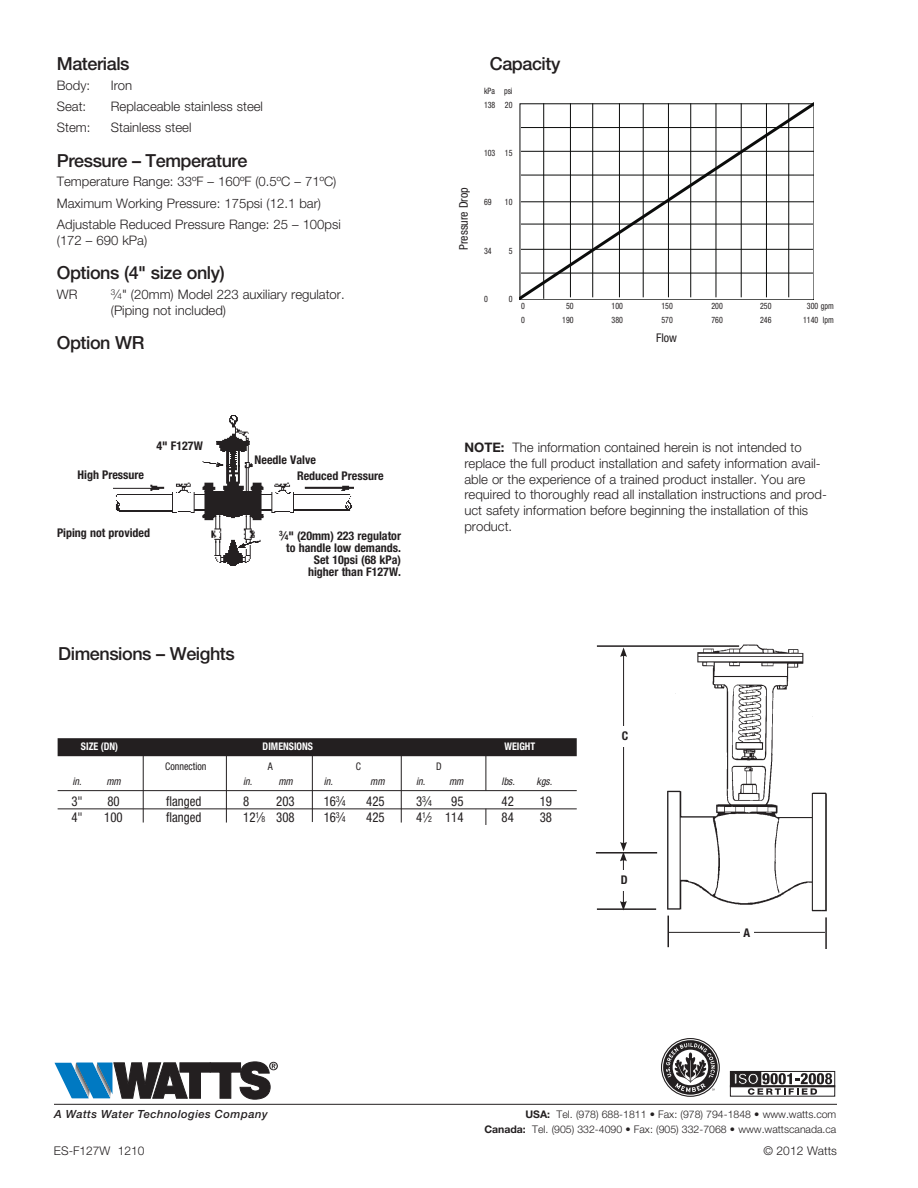
<style>
.page{position:relative;width:918px;height:1188px;background:#fff}
.page>*{position:absolute;margin:0;border:0;box-sizing:border-box;transform-origin:0 0}
.t1{font:500 18px "Helvetica Neue LT Std";letter-spacing:-.025em;color:#231f20}
.t2{font:condensed 13.5px "Helvetica Neue LT Std";color:#231f20;scale:.95 1}
.t3{font:300 13.2px/15.8px "Helvetica Neue LT Std";color:#231f20}
.t4{font:700 condensed 12px/12px "Helvetica Neue LT Std";color:#231f20;text-align:right}
.t5{font:300 12px "Helvetica Neue LT Std";color:#231f20}
.t6{font:condensed 12px "Helvetica Neue LT Std";letter-spacing:-.005em;color:#231f20}
.t7{font:italic 500 11.25px "Helvetica Neue LT Std";letter-spacing:.04em;color:#231f20}
.t8{font:300 10.5px/15px "Helvetica Neue LT Std";color:#231f20;text-align:right}
.t9{font:italic condensed 10.5px "Helvetica Neue LT Std";color:#231f20;scale:.95 1}
.t10{font:700 condensed 10.5px "Helvetica Neue LT Std";color:#fff;scale:.95 1}
.t11{font:condensed 10.5px "Helvetica Neue LT Std";color:#231f20;scale:.95 1}
.t12{font:condensed 8.7px/14.2px "Helvetica Neue LT Std";color:#231f20;scale:.9 1}
.s1{font-size:8.1px}
.s2{font-size:7.5px}
.s3{font-weight:700}
.s4{font-size:8.4px}
</style>
<div class="page">
<hr style="left:486px;top:755px;width:1px;height:70px;background:#231f20">
<div style="left:58px;top:738px;width:519px;height:18px;background:#231f20"></div>
<div style="left:58px;top:791px;width:519px;height:18px;background:#fff"></div>
<hr style="left:58px;top:790px;width:519px;height:1px;background:#231f20">
<hr style="left:58px;top:808px;width:519px;height:1px;background:#231f20">
<hr style="left:401px;top:752px;width:1px;height:71px;background:#231f20">
<hr style="left:312px;top:753px;width:1px;height:69px;background:#231f20">
<hr style="left:226px;top:753px;width:1px;height:70px;background:#231f20">
<hr style="left:143px;top:753px;width:1px;height:70px;background:#231f20">
<svg style="left:520px;top:102px;width:294px;height:198px"></svg>
<img style="left:667px;top:644px;width:160px;height:277px">
<hr style="left:597px;top:645px;width:142px;height:2px;background:#231f20">
<hr style="left:596px;top:852px;width:61px;height:2px;background:#231f20">
<hr style="left:597px;top:908px;width:59px;height:2px;background:#231f20">
<hr style="left:668px;top:916px;width:1px;height:31px;background:#231f20">
<hr style="left:825px;top:917px;width:2px;height:32px;background:#231f20">
<hr style="left:623px;top:655px;width:1px;height:189px;background:#231f20">
<svg style="left:620px;top:647px;width:7px;height:10px"></svg>
<hr style="left:623px;top:859px;width:1px;height:44px;background:#231f20">
<svg style="left:620px;top:842px;width:7px;height:19px"></svg>
<svg style="left:620px;top:901px;width:7px;height:10px"></svg>
<div style="left:618px;top:726px;width:14px;height:20px;background:#fff"></div>
<div style="left:617px;top:870px;width:14px;height:20px;background:#fff"></div>
<hr style="left:669px;top:932px;width:156px;height:1px;background:#231f20">
<div style="left:740px;top:922px;width:14px;height:20px;background:#fff"></div>
<svg style="left:54px;top:1062px;width:224px;height:37px"></svg>
<hr style="left:54px;top:1104px;width:783px;height:1px;background:#231f20">
<div style="left:730px;top:1071px;width:105px;height:25px;border:1px solid #231f20"></div>
<div style="left:730px;top:1071px;width:31px;height:15px;border:1px solid #231f20"></div>
<svg style="left:730px;top:1073px;width:105px;height:22px"></svg>
<svg style="left:661px;top:1038px;width:59px;height:59px"></svg>
<img style="left:114px;top:416px;width:240px;height:150px">
<h1 class="t1" style="left:57px;top:53px;width:74px">Materials</h1>
<p class="t3" style="left:57px;top:77px;width:35px">Body:</p>
<p class="t3" style="left:111px;top:77px;width:23px">Iron</p>
<p class="t3" style="left:57px;top:98px;width:31px">Seat:</p>
<p class="t3" style="left:111px;top:98px;width:154px">Replaceable stainless steel</p>
<p class="t3" style="left:57px;top:119px;width:35px">Stem:</p>
<p class="t3" style="left:111px;top:119px;width:82px">Stainless steel</p>
<h1 class="t1" style="left:57px;top:150px;width:192px">Pressure – Temperature</h1>
<p class="t3" style="left:57px;top:171px;width:285px;line-height:21.3px">Temperature Range: 33ºF – 160ºF (0.5ºC – 71ºC)<br>Maximum Working Pressure: 175psi (12.1 bar)<br>Adjustable Reduced Pressure Range: 25 – 100psi</p>
<p class="t3" style="left:57px;top:232px;width:92px">(172 – 690 kPa)</p>
<h1 class="t1" style="left:57px;top:262px;width:169px">Options (4" size only)</h1>
<p class="t3" style="left:57px;top:286px;width:22px">WR</p>
<p class="t3" style="left:111px;top:286px;width:235px"><sup>3</sup>⁄<span class="s1">4</span>" (20mm) Model 223 auxiliary regulator. (Piping not included)</p>
<h1 class="t1" style="left:57px;top:332px;width:89px">Option WR</h1>
<p class="t4" style="left:77px;top:469px;width:68px">High Pressure</p>
<p class="t4" style="left:156px;top:439px;width:48px">4" F127W</p>
<p class="t4" style="left:57px;top:526px;width:95px">Piping not provided</p>
<p class="t4" style="left:255px;top:454px;width:63px">Needle Valve</p>
<p class="t4" style="left:297px;top:469px;width:88px">Reduced Pressure</p>
<p class="t4" style="left:279px;top:530px;width:123px"><sup>3</sup>⁄<span class="s2">4</span>" (20mm) 223 regulator to handle low demands.<br>Set 10psi (68 kPa)<br>higher than F127W.</p>
<h1 class="t1" style="left:58px;top:643px;width:178px">Dimensions – Weights</h1>
<h1 class="t1" style="left:490px;top:52px;width:72px">Capacity</h1>
<p class="t12" style="left:484px;top:83px;width:33px">kPa psi<br>138 20</p>
<p class="t6" style="left:457px;top:250px;width:64px;rotate:-90deg">Pressure Drop</p>
<p class="t12" style="left:484px;top:146px;width:33px">103 15</p>
<p class="t12" style="left:484px;top:195px;width:10px">69</p>
<p class="t12" style="left:505px;top:195px;width:10px">10</p>
<p class="t12" style="left:484px;top:243px;width:10px">34</p>
<p class="t12" style="left:509px;top:243px;width:6px">5</p>
<p class="t12" style="left:484px;top:292px;width:6px">0</p>
<p class="t12" style="left:509px;top:292px;width:6px">0</p>
<p class="t12" style="left:521px;top:299px;width:6px">0</p>
<p class="t12" style="left:566px;top:299px;width:10px">50</p>
<p class="t12" style="left:612px;top:299px;width:14px">100</p>
<p class="t12" style="left:662px;top:299px;width:14px">150</p>
<p class="t12" style="left:711px;top:299px;width:14px">200</p>
<p class="t12" style="left:760px;top:299px;width:14px">250</p>
<p class="t12" style="left:807px;top:299px;width:31px">300 gpm</p>
<p class="t12" style="left:521px;top:313px;width:6px">0</p>
<p class="t12" style="left:562px;top:313px;width:14px">190</p>
<p class="t12" style="left:612px;top:313px;width:14px">380</p>
<p class="t12" style="left:662px;top:313px;width:14px">570</p>
<p class="t12" style="left:711px;top:313px;width:14px">760</p>
<p class="t12" style="left:760px;top:313px;width:14px">246</p>
<p class="t12" style="left:803px;top:313px;width:36px">1140 lpm</p>
<p class="t6" style="left:656px;top:331px;width:22px">Flow</p>
<p class="t3" style="left:464px;top:439px;width:364px"><span class="s3">NOTE:</span> The information contained herein is not intended to replace the full product installation and safety information avail&shy;able or the experience of a trained product installer. You are required to thoroughly read all installation instructions and prod&shy;uct safety information before beginning the installation of this product.</p>
<p class="t10" style="left:81px;top:740px;width:41px">Size (DN)</p>
<p class="t10" style="left:263px;top:740px;width:47px">Dimensions</p>
<p class="t10" style="left:504px;top:740px;width:28px">Weight</p>
<p class="t11" style="left:165px;top:760px;width:45px">Connection</p>
<p class="t11" style="left:268px;top:760px;width:7px">A</p>
<p class="t11" style="left:356px;top:760px;width:7px">C</p>
<p class="t11" style="left:436px;top:760px;width:7px">D</p>
<p class="t9" style="left:73px;top:775px;width:52px">in. mm</p>
<p class="t9" style="left:243px;top:775px;width:11px">in.</p>
<p class="t9" style="left:278px;top:775px;width:17px">mm</p>
<p class="t9" style="left:324px;top:775px;width:11px">in.</p>
<p class="t9" style="left:370px;top:775px;width:17px">mm</p>
<p class="t9" style="left:416px;top:775px;width:51px">in. mm</p>
<p class="t9" style="left:502px;top:775px;width:15px">lbs.</p>
<p class="t9" style="left:537px;top:775px;width:18px">kgs.</p>
<p class="t2" style="left:71px;top:793px;width:13px">3"</p>
<p class="t2" style="left:107px;top:793px;width:14px">80</p>
<p class="t2" style="left:166px;top:793px;width:38px">flanged</p>
<p class="t2" style="left:243px;top:793px;width:8px">8</p>
<p class="t2" style="left:276px;top:793px;width:21px">203</p>
<p class="t2" style="left:324px;top:793px;width:25px">16<sup>3</sup>⁄<span class="s4">4</span></p>
<p class="t2" style="left:366px;top:793px;width:21px">425</p>
<p class="t2" style="left:416px;top:793px;width:18px">3<sup>3</sup>⁄<span class="s4">4</span></p>
<p class="t2" style="left:451px;top:793px;width:14px">95</p>
<p class="t2" style="left:502px;top:793px;width:14px">42</p>
<p class="t2" style="left:540px;top:793px;width:14px">19</p>
<p class="t2" style="left:71px;top:810px;width:13px">4"</p>
<p class="t2" style="left:104px;top:810px;width:21px">100</p>
<p class="t2" style="left:166px;top:810px;width:38px">flanged</p>
<p class="t2" style="left:243px;top:810px;width:56px">12<sup>1</sup>⁄<span class="s4">8</span> 308</p>
<p class="t2" style="left:324px;top:810px;width:25px">16<sup>3</sup>⁄<span class="s4">4</span></p>
<p class="t2" style="left:366px;top:810px;width:21px">425</p>
<p class="t2" style="left:416px;top:810px;width:51px">4<sup>1</sup>⁄<span class="s4">2</span> 114</p>
<p class="t2" style="left:502px;top:810px;width:14px">84</p>
<p class="t2" style="left:540px;top:810px;width:14px">38</p>
<p class="t4" style="left:622px;top:730px;width:8px">C</p>
<p class="t4" style="left:621px;top:874px;width:8px">D</p>
<p class="t4" style="left:744px;top:926px;width:8px">A</p>
<p class="t7" style="left:54px;top:1108px;width:215px">A Watts Water Technologies Company</p>
<p class="t8" style="left:484px;top:1107px;width:353px"><span class="s3">USA:</span> Tel. (978) 688-1811 • Fax: (978) 794-1848 • www.watts.com<br><span class="s3">Canada:</span> Tel. (905) 332-4090 • Fax: (905) 332-7068 • www.wattscanada.ca</p>
<p class="t5" style="left:54px;top:1143px;width:92px">ES-F127W 1210</p>
<p class="t5" style="left:763px;top:1143px;width:75px">© 2012 Watts</p>
</div>
